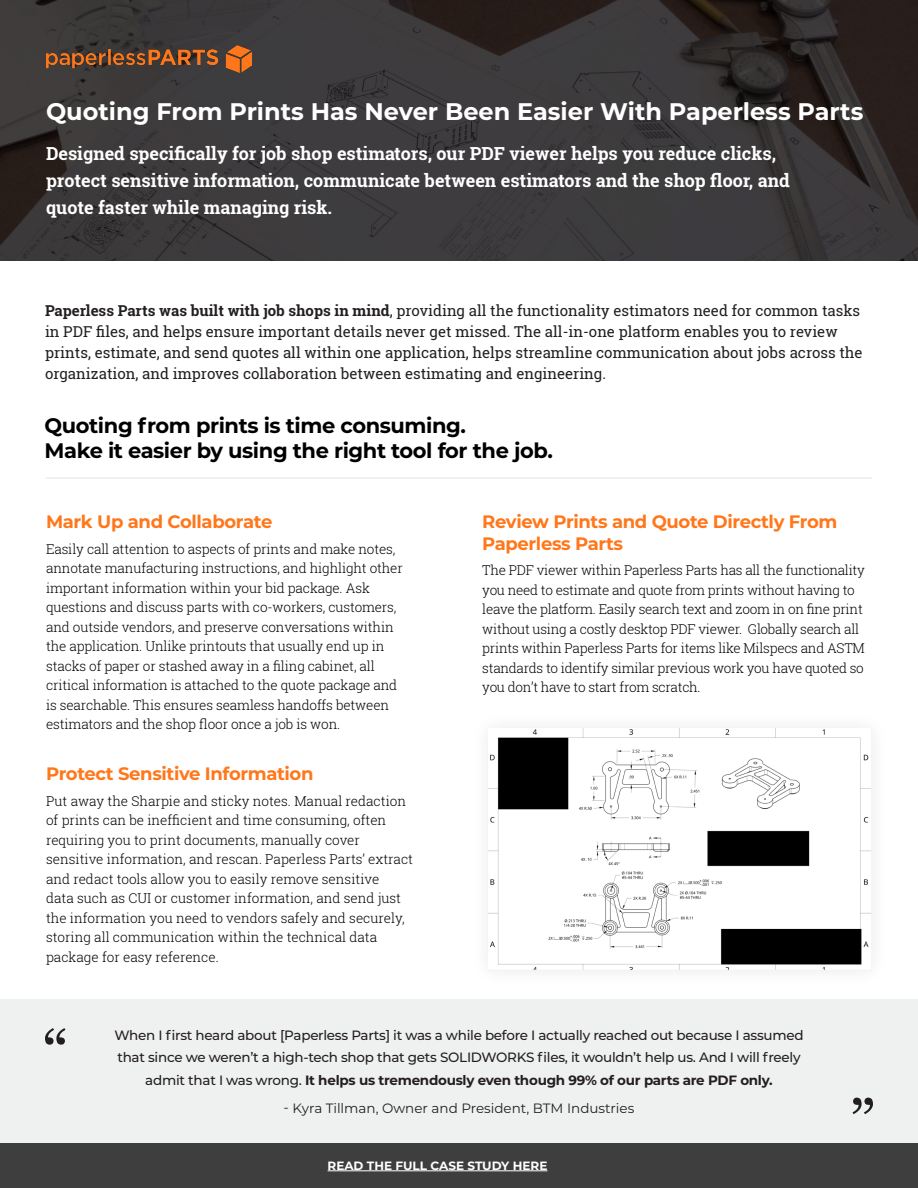
<style>
.page{position:relative;width:918px;height:1188px;background:#fff}
.page>*{position:absolute;margin:0;border:0;box-sizing:border-box;transform-origin:0 0}
.Heading{font:700 24px "Montserrat";color:#fff}
.t1{font:700 21px/25.2px "Montserrat";letter-spacing:-.02em;color:#000}
.t2{font:700 18px/27px "Roboto Slab";color:#fff}
.t3{font:700 18px/21.6px "Montserrat";letter-spacing:-.02em;color:#ff771a}
.t4{font:15px/21px "Roboto Slab";color:#231f20}
.t5{font:300 13.5px/19.5px "Roboto Slab";letter-spacing:-.01em;color:#000}
.t6{font:500 13.5px/22.5px "Montserrat";letter-spacing:-.02em;color:#231f20;text-align:center}
.t7{font:13.5px "Montserrat";color:#231f20}
.t8{font:700 12px "Montserrat";color:#fff}
.s1{font-weight:700}
</style>
<div class="page">
<svg style="left:0;top:0;width:918px;height:261px;fill:#3d3b3d"></svg>
<img style="left:46px;top:45px;width:206px;height:28px">
<hr style="left:46px;top:477px;width:826px;height:2px;background:#231f20">
<div style="left:0;top:999px;width:918px;height:144px;background:#eff0f0"></div>
<svg style="left:45px;top:1028px;width:20px;height:17px"></svg>
<svg style="left:853px;top:1098px;width:20px;height:16px"></svg>
<img style="left:488px;top:728px;width:384px;height:242px">
<div style="left:0;top:1143px;width:918px;height:45px;background:#3e3e3f"></div>
<hr style="left:328px;top:1171px;width:219px;height:1px;background:#fff">
<p class="Heading" style="left:46px;top:94px;width:819px">Quoting From Prints Has Never Been Easier With Paperless Parts</p>
<p class="t2" style="left:46px;top:140px;width:745px">Designed specifically for job shop estimators, our PDF viewer helps you reduce clicks, protect sensitive information, communicate between estimators and the shop floor, and quote faster while managing risk.</p>
<p class="t4" style="left:45px;top:300px;width:819px"><span class="s1">Paperless Parts was built with job shops in mind</span>, providing all the functionality estimators need for common tasks in PDF files, and helps ensure important details never get missed. The all-in-one platform enables you to review prints, estimate, and send quotes all within one application, helps streamline communication about jobs across the organization, and improves collaboration between estimating and engineering.</p>
<p class="t1" style="left:45px;top:412px;width:510px">Quoting from prints is time consuming.<br>Make it easier by using the right tool for the job.</p>
<p class="t3" style="left:46px;top:510px;width:228px">Mark Up and Collaborate</p>
<p class="t5" style="left:46px;top:539px;width:358px">Easily call attention to aspects of prints and make notes, annotate manufacturing instructions, and highlight other important information within your bid package. Ask questions and discuss parts with co-workers, customers, and outside vendors, and preserve conversations within the application. Unlike printouts that usually end up in stacks of paper or stashed away in a filing cabinet, all critical information is attached to the quote package and is searchable. This ensures seamless handoffs between estimators and the shop floor once a job is won.</p>
<p class="t3" style="left:46px;top:762px;width:269px">Protect Sensitive Information</p>
<p class="t5" style="left:46px;top:791px;width:369px">Put away the Sharpie and sticky notes. Manual redaction of prints can be inefficient and time consuming, often requiring you to print documents, manually cover sensitive information, and rescan. Paperless Parts’ extract and redact tools allow you to easily remove sensitive<br>data such as CUI or customer information, and send just the information you need to vendors safely and securely, storing all communication within the technical data package for easy reference.</p>
<p class="t3" style="left:482px;top:510px;width:357px">Review Prints and Quote Directly From<br>Paperless Parts</p>
<p class="t5" style="left:482px;top:560px;width:384px">The PDF viewer within Paperless Parts has all the functionality you need to estimate and quote from prints without having to leave the platform. Easily search text and zoom in on fine print without using a costly desktop PDF viewer. Globally search all prints within Paperless Parts for items like Milspecs and ASTM standards to identify similar previous work you have quoted so you don’t have to start from scratch.</p>
<p class="t6" style="left:114px;top:1023px;width:691px">When I first heard about [Paperless Parts] it was a while before I actually reached out because I assumed that since we weren’t a high-tech shop that gets SOLIDWORKS files, it wouldn’t help us. And I will freely admit that I was wrong. <span class="s1">It helps us tremendously even though 99% of our parts are PDF only.</span></p>
<p class="t7" style="left:284px;top:1099px;width:352px">- Kyra Tillman, Owner and President, BTM Industries</p>
<p class="t8" style="left:328px;top:1157px;width:221px">READ THE FULL CASE STUDY HERE</p>
</div>
